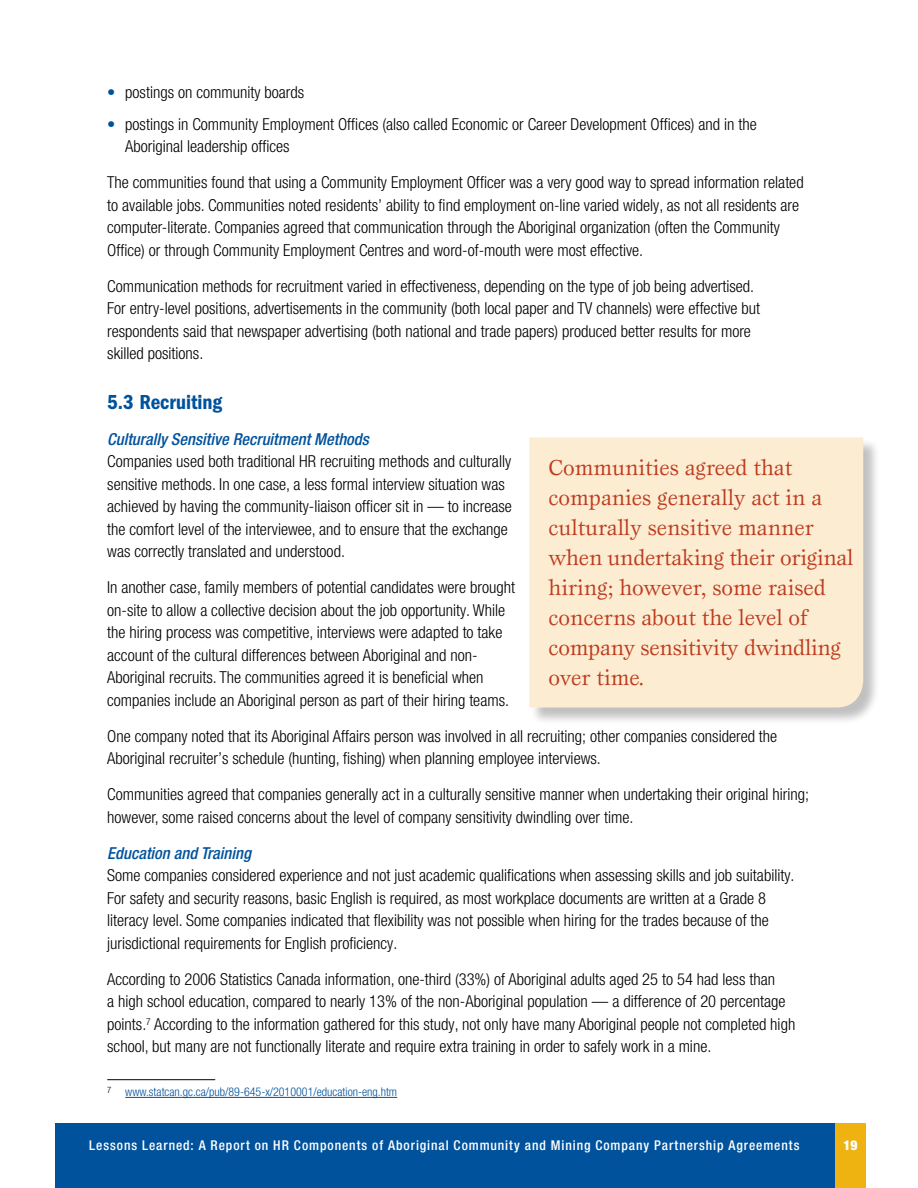
<style>
.page{position:relative;width:918px;height:1188px;background:#fff}
.page>*{position:absolute;margin:0;border:0;box-sizing:border-box;transform-origin:0 0}
.t1{font:22.5px/30px "Esprit";color:#be3b1e}
.t2{font:21px "ITC Franklin Gothic Std Dm Cd";letter-spacing:-.005em;color:#00529c}
.t3{font:300 condensed 16.5px/22.5px "Helvetica Neue LT Pro";color:#000}
.t4{font:italic 500 condensed 16.5px "Helvetica Neue LT Pro";color:#00529c}
.t5{font:500 condensed 13.5px "Helvetica Neue LT Pro";letter-spacing:.07em;color:#fff}
.t6{font:900 condensed 13.5px "Helvetica Neue LT Pro";color:#fff}
.t7{font:300 condensed 12px "Helvetica Neue LT Pro";color:#00529c}
.s1{color:#00529c}
</style>
<div class="page">
<div style="left:56px;top:1123px;width:799px;height:65px;background:#00529c"></div>
<div style="left:835px;top:1123px;width:31px;height:65px;background:#eeb310"></div>
<hr style="left:107px;top:1079px;width:108px;height:1px;background:#000">
<hr style="left:125px;top:1097px;width:272px;height:1px;background:#00529c">
<div style="left:530px;top:438px;width:351px;height:287px;background:#000;opacity:.25"></div>
<div style="left:529px;top:437px;width:334px;height:271px;background:#fcedd2"></div>
<p class="t3" style="left:107px;top:81px;width:198px"><span class="s1">•</span> postings on community boards</p>
<p class="t3" style="left:125px;top:113px;width:633px;text-indent:-18px"><span class="s1">•</span> postings in Community Employment Offices (also called Economic or Career Development Offices) and in the<br>Aboriginal leadership offices</p>
<p class="t3" style="left:107px;top:171px;width:698px">The communities found that using a Community Employment Officer was a very good way to spread information related to available jobs. Communities noted residents’ ability to find employment on-line varied widely, as not all residents are computer-literate. Companies agreed that communication through the Aboriginal organization (often the Community Office) or through Community Employment Centres and word-of-mouth were most effective.</p>
<p class="t3" style="left:107px;top:275px;width:654px">Communication methods for recruitment varied in effectiveness, depending on the type of job being advertised.<br>For entry-level positions, advertisements in the community (both local paper and TV channels) were effective but respondents said that newspaper advertising (both national and trade papers) produced better results for more skilled positions.</p>
<p class="t2" style="left:107px;top:390px;width:116px">5.3 Recruiting</p>
<p class="t4" style="left:107px;top:429px;width:263px">Culturally Sensitive Recruitment Methods</p>
<p class="t3" style="left:107px;top:450px;width:406px">Companies used both traditional HR recruiting methods and culturally sensitive methods. In one case, a less formal interview situation was achieved by having the community-liaison officer sit in — to increase the comfort level of the interviewee, and to ensure that the exchange was correctly translated and understood.</p>
<p class="t3" style="left:107px;top:576px;width:409px">In another case, family members of potential candidates were brought on-site to allow a collective decision about the job opportunity. While the hiring process was competitive, interviews were adapted to take account of the cultural differences between Aboriginal and non-Aboriginal recruits. The communities agreed it is beneficial when companies include an Aboriginal person as part of their hiring teams.</p>
<p class="t3" style="left:107px;top:725px;width:672px">One company noted that its Aboriginal Affairs person was involved in all recruiting; other companies considered the<br>Aboriginal recruiter’s schedule (hunting, fishing) when planning employee interviews.</p>
<p class="t3" style="left:107px;top:783px;width:703px">Communities agreed that companies generally act in a culturally sensitive manner when undertaking their original hiring; however, some raised concerns about the level of company sensitivity dwindling over time.</p>
<p class="t4" style="left:107px;top:843px;width:145px">Education and Training</p>
<p class="t3" style="left:107px;top:864px;width:689px">Some companies considered experience and not just academic qualifications when assessing skills and job suitability.<br>For safety and security reasons, basic English is required, as most workplace documents are written at a Grade 8 literacy level. Some companies indicated that flexibility was not possible when hiring for the trades because of the jurisdictional requirements for English proficiency.</p>
<p class="t3" style="left:107px;top:968px;width:690px">According to 2006 Statistics Canada information, one-third (33%) of Aboriginal adults aged 25 to 54 had less than<br>a high school education, compared to nearly 13% of the non-Aboriginal population — a difference of 20 percentage points.<sup>7</sup> According to the information gathered for this study, not only have many Aboriginal people not completed high school, but many are not functionally literate and require extra training in order to safely work in a mine.</p>
<p class="t7" style="left:107px;top:1085px;width:291px"><sup>7</sup> www.statcan.gc.ca/pub/89-645-x/2010001/education-eng.htm</p>
<h1 class="t1" style="left:549px;top:453px;width:306px">Communities agreed that companies generally act in a culturally sensitive manner when undertaking their original hiring; however, some raised concerns about the level of company sensitivity dwindling over time.</h1>
<p class="t5" style="left:89px;top:1138px;width:712px">Lessons Learned: A Report on HR Components of Aboriginal Community and Mining Company Partnership Agreements</p>
<p class="t6" style="left:843px;top:1138px;width:16px">19</p>
</div>
